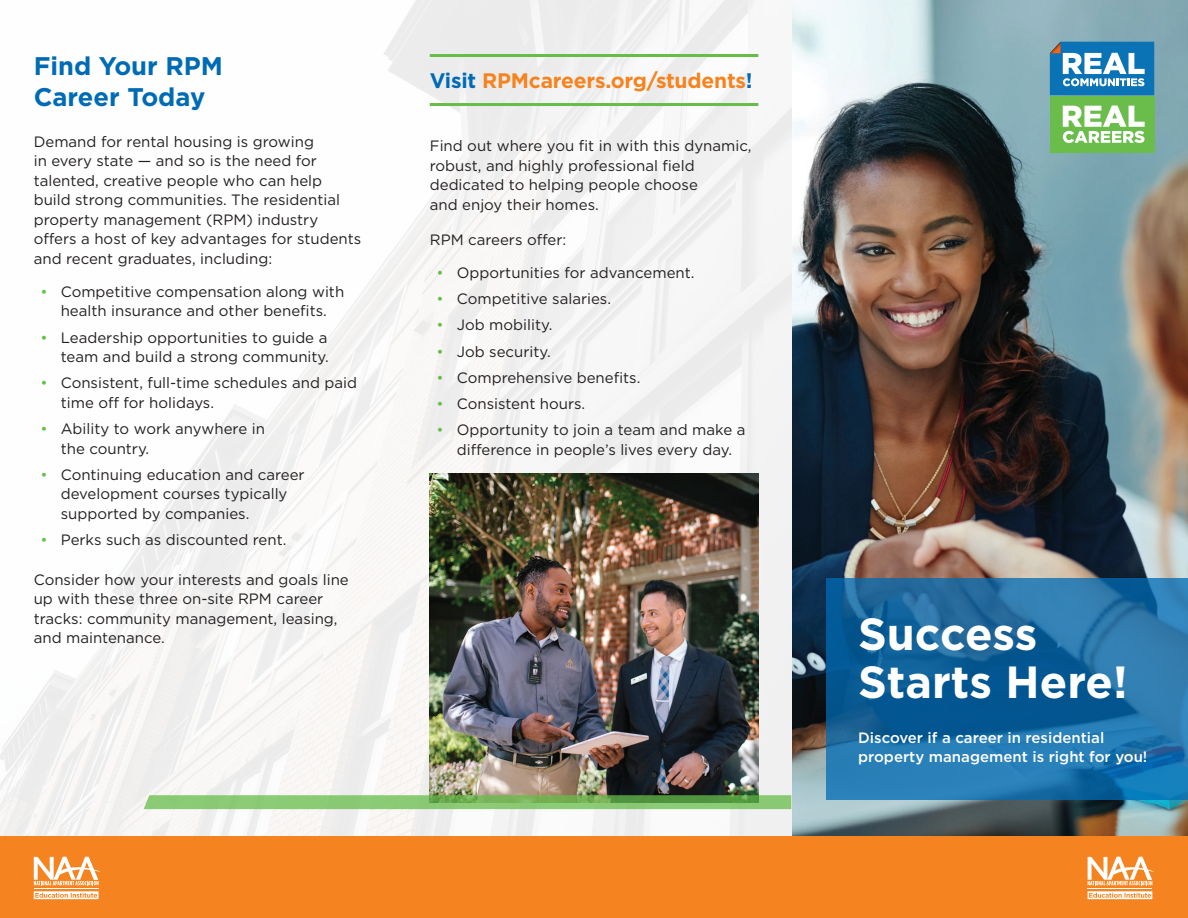
<style>
.page{position:relative;width:1188px;height:918px;background:#fff}
.page>*{position:absolute;margin:0;border:0;box-sizing:border-box;transform-origin:0 0}
.t1{font:700 45px/48px "Gotham";color:#fff}
.t2{font:700 25.5px/30.6px "Gotham";color:#006bb5}
.t3{font:700 21px "Gotham";letter-spacing:-.01em;color:#f58420}
.t4{font:15px/19.5px "Gotham";color:#231f20}
.t5{font:500 15px/19.5px "Gotham";color:#fff}
.s1{color:#67bd4a}
.s2{color:#006bb5}
</style>
<div class="page">
<img style="left:0;top:0;width:1188px;height:837px">
<div style="left:1050px;top:97px;width:104px;height:56px;background:#6abd4a"></div>
<svg style="left:1063px;top:106px;width:82px;height:37px"></svg>
<svg style="left:1050px;top:42px;width:104px;height:53px"></svg>
<svg style="left:826px;top:578px;width:362px;height:222px;background:#1b6ca4"></svg>
<img style="left:430px;top:474px;width:328px;height:321px">
<hr style="left:430px;top:54px;width:328px;height:3px;background:#67bd4a">
<hr style="left:430px;top:103px;width:328px;height:3px;background:#67bd4a">
<svg style="left:144px;top:795px;width:647px;height:14px;background:#80bf69"></svg>
<div style="left:0;top:837px;width:1188px;height:81px;background:#f58420"></div>
<svg style="left:1088px;top:857px;width:66px;height:28px"></svg>
<hr style="left:1088px;top:888px;width:64px;height:1px;background:#fff">
<svg style="left:1088px;top:891px;width:64px;height:8px"></svg>
<svg style="left:34px;top:857px;width:66px;height:28px"></svg>
<hr style="left:34px;top:888px;width:65px;height:1px;background:#fff">
<svg style="left:34px;top:891px;width:65px;height:8px"></svg>
<h2 class="t2" style="left:34px;top:51px;width:191px">Find Your RPM<br>Career Today</h2>
<p class="t4" style="left:34px;top:131px;width:329px">Demand for rental housing is growing<br>in every state — and so is the need for talented, creative people who can help build strong communities. The residential property management (RPM) industry offers a host of key advantages for students and recent graduates, including:</p>
<p class="t4" style="left:40px;top:281px;width:305px;text-align:center"><span class="s1">•</span> Competitive compensation along with health insurance and other benefits.</p>
<p class="t4" style="left:40px;top:327px;width:290px;text-align:right"><span class="s1">•</span> Leadership opportunities to guide a team and build a strong community.</p>
<p class="t4" style="left:61px;top:373px;width:298px;text-indent:-20px"><span class="s1">•</span> Consistent, full-time schedules and paid time off for holidays.</p>
<p class="t4" style="left:61px;top:419px;width:206px;text-indent:-20px"><span class="s1">•</span> Ability to work anywhere in the country.</p>
<p class="t4" style="left:61px;top:464px;width:245px;text-indent:-20px"><span class="s1">•</span> Continuing education and career development courses typically supported by companies.</p>
<p class="t4" style="left:40px;top:530px;width:247px"><span class="s1">•</span> Perks such as discounted rent.</p>
<p class="t4" style="left:34px;top:569px;width:317px">Consider how your interests and goals line up with these three on-site RPM career tracks: community management, leasing, and maintenance.</p>
<h3 class="t3" style="left:430px;top:67px;width:324px"><span class="s2">Visit</span> RPMcareers.org/students<span class="s2">!</span></h3>
<p class="t4" style="left:430px;top:136px;width:323px">Find out where you fit in with this dynamic, robust, and highly professional field dedicated to helping people choose<br>and enjoy their homes.</p>
<p class="t4" style="left:430px;top:229px;width:138px">RPM careers offer:</p>
<p class="t4" style="left:437px;top:262px;width:259px"><span class="s1">•</span> Opportunities for advancement.</p>
<p class="t4" style="left:437px;top:289px;width:176px"><span class="s1">•</span> Competitive salaries.</p>
<p class="t4" style="left:437px;top:315px;width:117px"><span class="s1">•</span> Job mobility.</p>
<p class="t4" style="left:437px;top:341px;width:116px"><span class="s1">•</span> Job security.</p>
<p class="t4" style="left:437px;top:367px;width:205px"><span class="s1">•</span> Comprehensive benefits.</p>
<p class="t4" style="left:437px;top:394px;width:150px"><span class="s1">•</span> Consistent hours.</p>
<p class="t4" style="left:437px;top:420px;width:310px;text-align:center"><span class="s1">•</span> Opportunity to join a team and make a difference in people’s lives every day.</p>
<h1 class="t1" style="left:858px;top:610px;width:271px">Success<br>Starts Here!</h1>
<p class="t5" style="left:858px;top:728px;width:291px">Discover if a career in residential property management is right for you!</p>
</div>
